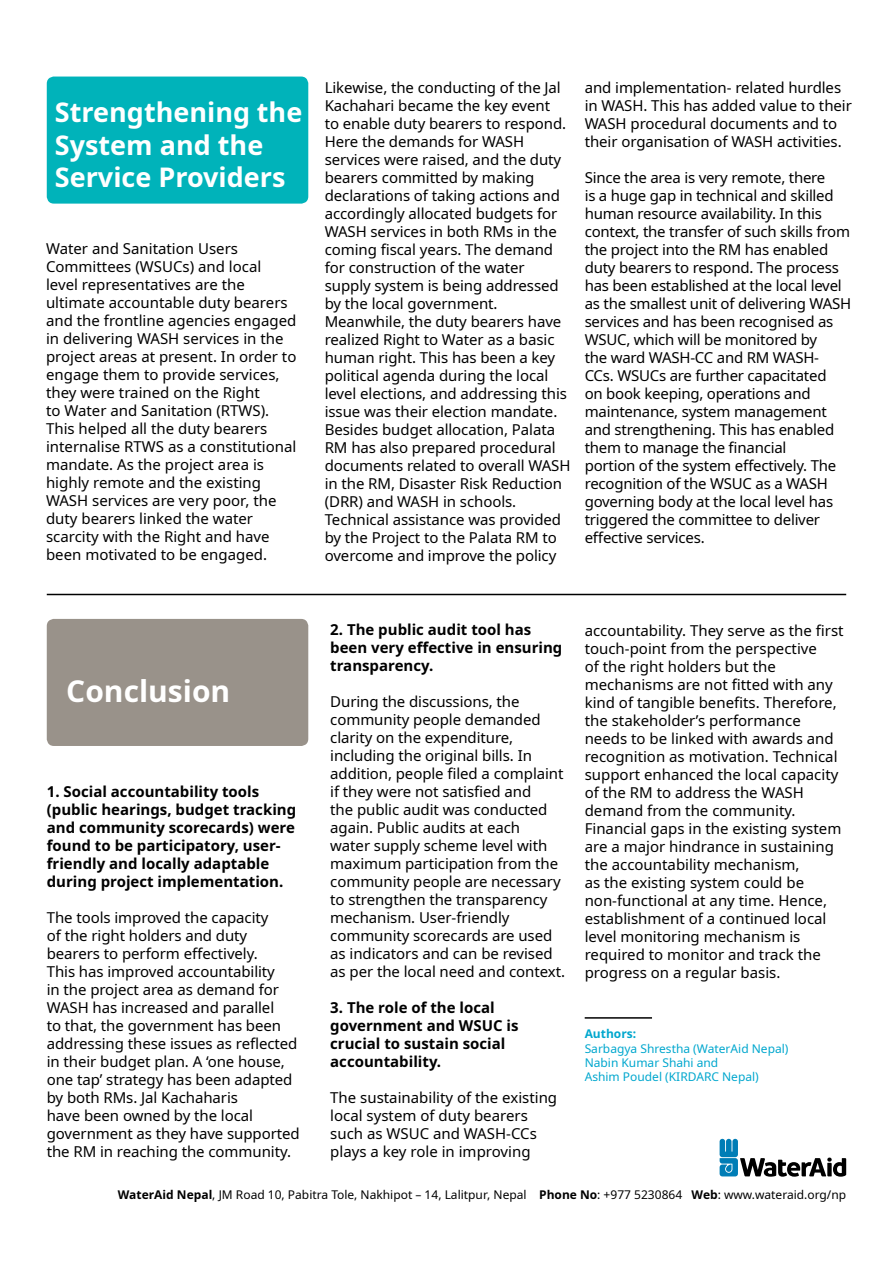
<style>
.page{position:relative;width:893px;height:1263px;background:#fff}
.page>*{position:absolute;margin:0;border:0;box-sizing:border-box;transform-origin:0 0}
.t1{font:700 30px "Noto Sans";color:#fff}
.t2{font:700 27px/32.4px "Noto Sans";color:#fff}
.t3{font:15px/18px "Noto Sans";letter-spacing:-.005em;color:#000}
.t4{font:700 15px/18px "Noto Sans";color:#000}
.t5{font:12px "Noto Sans";color:#000}
.t6{font:12px/14.4px "Noto Sans";color:#00a7ce}
.t7{font:700 12px "Noto Sans";color:#00a7ce}
.s1{font-weight:700}
</style>
<div class="page">
<svg style="left:720px;top:1139px;width:126px;height:38px"></svg>
<div style="left:47px;top:619px;width:261px;height:127px;background:#99928a;border-radius:7px"></div>
<div style="left:47px;top:77px;width:261px;height:127px;background:#00b3ba;border-radius:7px"></div>
<hr style="left:47px;top:594px;width:799px;height:1px;background:#000">
<hr style="left:585px;top:1017px;width:67px;height:2px;background:#000">
<h2 class="t2" style="left:55px;top:97px;width:249px">Strengthening the<br>System and the<br>Service Providers</h2>
<p class="t3" style="left:46px;top:240px;width:252px">Water and Sanitation Users<br>Committees (WSUCs) and local level representatives are the ultimate accountable duty bearers and the frontline agencies engaged in delivering WASH services in the project areas at present. In order to engage them to provide services, they were trained on the Right<br>to Water and Sanitation (RTWS).<br>This helped all the duty bearers internalise RTWS as a constitutional mandate. As the project area is highly remote and the existing<br>WASH services are very poor, the duty bearers linked the water scarcity with the Right and have been motivated to be engaged.</p>
<h1 class="t1" style="left:66px;top:670px;width:166px">Conclusion</h1>
<p class="t4" style="left:47px;top:783px;width:251px">1. Social accountability tools (public hearings, budget tracking and community scorecards) were found to be participatory, user&shy;friendly and locally adaptable during project implementation.</p>
<p class="t3" style="left:47px;top:909px;width:255px">The tools improved the capacity<br>of the right holders and duty bearers to perform effectively.<br>This has improved accountability<br>in the project area as demand for<br>WASH has increased and parallel<br>to that, the government has been addressing these issues as reflected in their budget plan. A ‘one house, one tap’ strategy has been adapted by both RMs. Jal Kachaharis<br>have been owned by the local government as they have supported the RM in reaching the community.</p>
<p class="t3" style="left:325px;top:78px;width:247px">Likewise, the conducting of the Jal<br>Kachahari became the key event<br>to enable duty bearers to respond.<br>Here the demands for WASH services were raised, and the duty bearers committed by making declarations of taking actions and accordingly allocated budgets for<br>WASH services in both RMs in the coming fiscal years. The demand for construction of the water supply system is being addressed by the local government.<br>Meanwhile, the duty bearers have realized Right to Water as a basic human right. This has been a key political agenda during the local level elections, and addressing this issue was their election mandate.<br>Besides budget allocation, Palata<br>RM has also prepared procedural documents related to overall WASH in the RM, Disaster Risk Reduction (DRR) and WASH in schools.<br>Technical assistance was provided by the Project to the Palata RM to overcome and improve the policy</p>
<p class="t3" style="left:585px;top:78px;width:269px">and implementation- related hurdles in WASH. This has added value to their WASH procedural documents and to their organisation of WASH activities.</p>
<p class="t3" style="left:585px;top:168px;width:268px">Since the area is very remote, there<br>is a huge gap in technical and skilled human resource availability. In this context, the transfer of such skills from the project into the RM has enabled duty bearers to respond. The process has been established at the local level as the smallest unit of delivering WASH services and has been recognised as WSUC, which will be monitored by<br>the ward WASH-CC and RM WASH-CCs. WSUCs are further capacitated<br>on book keeping, operations and maintenance, system management and strengthening. This has enabled them to manage the financial<br>portion of the system effectively. The recognition of the WSUC as a WASH governing body at the local level has triggered the committee to deliver effective services.</p>
<p class="t4" style="left:330px;top:621px;width:234px">2. The public audit tool has been very effective in ensuring transparency.</p>
<p class="t3" style="left:330px;top:693px;width:236px">During the discussions, the community people demanded clarity on the expenditure, including the original bills. In addition, people filed a complaint if they were not satisfied and<br>the public audit was conducted again. Public audits at each<br>water supply scheme level with maximum participation from the community people are necessary to strengthen the transparency mechanism. User-friendly community scorecards are used as indicators and can be revised as per the local need and context.</p>
<p class="t4" style="left:330px;top:999px;width:190px">3. The role of the local government and WSUC is crucial to sustain social accountability.</p>
<p class="t3" style="left:330px;top:1089px;width:228px">The sustainability of the existing local system of duty bearers such as WSUC and WASH-CCs plays a key role in improving</p>
<p class="t3" style="left:585px;top:621px;width:260px">accountability. They serve as the first touch-point from the perspective<br>of the right holders but the mechanisms are not fitted with any kind of tangible benefits. Therefore, the stakeholder’s performance needs to be linked with awards and recognition as motivation. Technical support enhanced the local capacity of the RM to address the WASH demand from the community.<br>Financial gaps in the existing system are a major hindrance in sustaining the accountability mechanism,<br>as the existing system could be non-functional at any time. Hence, establishment of a continued local level monitoring mechanism is required to monitor and track the progress on a regular basis.</p>
<p class="t7" style="left:585px;top:1025px;width:53px">Authors:</p>
<p class="t6" style="left:585px;top:1041px;width:205px">Sarbagya Shrestha (WaterAid Nepal)<br>Nabin Kumar Shahi and<br>Ashim Poudel (KIRDARC Nepal)</p>
<p class="t5" style="left:118px;top:1186px;width:730px"><span class="s1">WaterAid Nepal</span>, JM Road 10, Pabitra Tole, Nakhipot – 14, Lalitpur, Nepal <span class="s1">Phone No</span>: +977 5230864 <span class="s1">Web</span>: www.wateraid.org/np</p>
</div>
